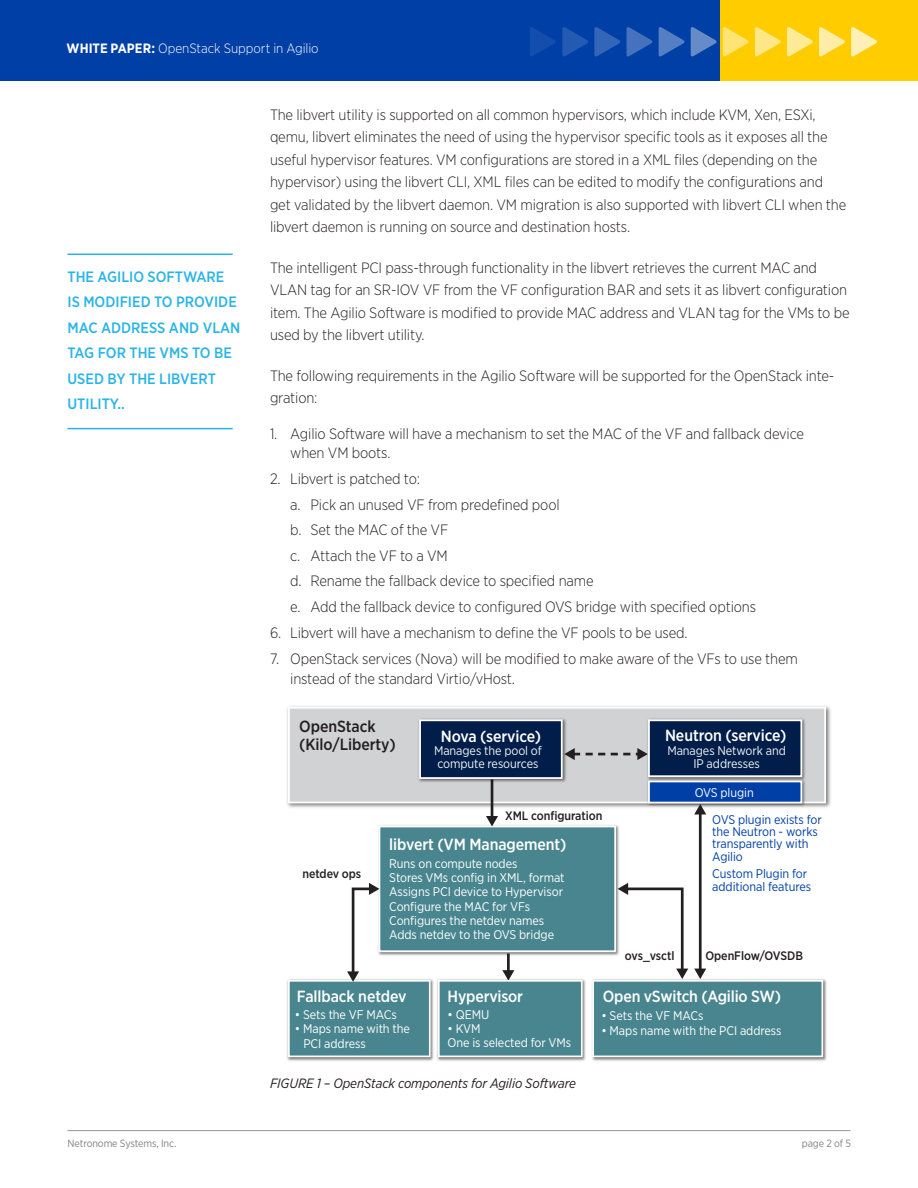
<style>
.page{position:relative;width:918px;height:1188px;background:#fff}
.page>*{position:absolute;margin:0;border:0;box-sizing:border-box;transform-origin:0 0}
.t1{font:500 16.2px "Gotham Narrow";letter-spacing:-.005em;color:#fff}
.t2{font:500 16.2px/18px "Gotham Narrow";letter-spacing:-.005em;color:#231f20}
._01_Heading_1{font:300 15px/22.5px "Gotham Narrow";letter-spacing:-.01em;color:#231f20}
._02_Sidebar_Callout{font:500 15px/25.5px "Gotham Narrow";color:#2ab4e6}
._01_Body{font:italic 13.5px "Gotham Narrow";letter-spacing:-.01em;color:#231f20}
.t3{font:300 13.5px "Gotham Narrow";color:#fff}
.t4{font:12.6px/14.4px "Gotham Narrow";letter-spacing:-.005em;color:#fff}
.t5{font:12.6px/12.3px "Gotham Narrow";letter-spacing:-.005em;color:#0040a6}
.t6{font:12.6px/12.6px "Gotham Narrow";letter-spacing:-.005em;color:#f2f3f4}
.t7{font:500 12.3px "Gotham Narrow";letter-spacing:-.005em;color:#231f20}
._00_Page_No{font:10.5px "Gotham Narrow";letter-spacing:-.01em;color:#808285}
.s1{font-weight:700}
</style>
<div class="page">
<div style="left:719px;top:0;width:199px;height:81px;background:#fc0"></div>
<div style="left:0;top:0;width:719px;height:81px;background:#0040a6"></div>
<svg style="left:851px;top:27px;width:26px;height:29px"></svg>
<svg style="left:819px;top:27px;width:26px;height:29px"></svg>
<svg style="left:787px;top:27px;width:26px;height:29px"></svg>
<svg style="left:755px;top:27px;width:26px;height:29px"></svg>
<svg style="left:723px;top:27px;width:26px;height:29px"></svg>
<svg style="left:691px;top:27px;width:26px;height:29px"></svg>
<svg style="left:659px;top:27px;width:25px;height:29px"></svg>
<svg style="left:627px;top:27px;width:25px;height:29px"></svg>
<svg style="left:594px;top:27px;width:26px;height:29px"></svg>
<svg style="left:562px;top:27px;width:26px;height:29px"></svg>
<svg style="left:530px;top:27px;width:25px;height:29px"></svg>
<hr style="left:68px;top:1130px;width:782px;height:1px;background:#939598">
<img style="left:378px;top:825px;width:241px;height:131px">
<div style="left:379px;top:826px;width:236px;height:125px;background:#48858e"></div>
<div style="left:379px;top:826px;width:237px;height:126px;border:2px solid #fff"></div>
<img style="left:287px;top:706px;width:544px;height:105px">
<div style="left:289px;top:708px;width:536px;height:95px;background:#d1d2d4"></div>
<div style="left:288px;top:707px;width:538px;height:96px;border:2px solid #fff"></div>
<hr style="left:491px;top:780px;width:2px;height:38px;background:#231f20">
<svg style="left:486px;top:816px;width:12px;height:10px"></svg>
<hr style="left:507px;top:954px;width:3px;height:18px;background:#231f20">
<svg style="left:502px;top:970px;width:12px;height:8px"></svg>
<hr style="left:699px;top:813px;width:3px;height:157px;background:#231f20">
<svg style="left:694px;top:809px;width:12px;height:6px"></svg>
<svg style="left:694px;top:969px;width:12px;height:9px"></svg>
<svg style="left:568px;top:748px;width:77px;height:12px"></svg>
<img style="left:418px;top:718px;width:150px;height:66px">
<div style="left:420px;top:720px;width:142px;height:58px;background:#001e49"></div>
<div style="left:419px;top:719px;width:144px;height:60px;border:2px solid #fff"></div>
<img style="left:645px;top:718px;width:160px;height:60px">
<div style="left:649px;top:720px;width:152px;height:56px;background:#001e49"></div>
<div style="left:648px;top:719px;width:154px;height:58px;border:2px solid #fff"></div>
<img style="left:287px;top:978px;width:299px;height:83px">
<div style="left:289px;top:981px;width:141px;height:75px;background:#48858e"></div>
<div style="left:288px;top:980px;width:143px;height:77px;border:2px solid #fff"></div>
<img style="left:645px;top:778px;width:163px;height:31px">
<div style="left:649px;top:781px;width:152px;height:22px;background:#0040a6"></div>
<div style="left:648px;top:781px;width:154px;height:22px;border:2px solid #fff"></div>
<div style="left:439px;top:981px;width:143px;height:75px;background:#48858e"></div>
<div style="left:438px;top:980px;width:145px;height:77px;border:2px solid #fff"></div>
<img style="left:592px;top:978px;width:235px;height:83px">
<div style="left:593px;top:981px;width:229px;height:75px;background:#48858e"></div>
<div style="left:592px;top:980px;width:231px;height:77px;border:2px solid #fff"></div>
<svg style="left:347px;top:883px;width:32px;height:99px"></svg>
<svg style="left:618px;top:883px;width:70px;height:96px"></svg>
<hr style="left:68px;top:253px;width:165px;height:2px;background:#2ab4e6">
<hr style="left:68px;top:428px;width:165px;height:1px;background:#2ab4e6">
<p class="t3" style="left:67px;top:40px;width:254px"><span class="s1">WHITE PAPER:</span> OpenStack Support in Agilio</p>
<p class="_02_Sidebar_Callout" style="left:68px;top:264px;width:175px">THE AGILIO SOFTWARE<br>IS MODIFIED TO PROVIDE<br>MAC ADDRESS AND VLAN<br>TAG FOR THE VMS TO BE<br>USED BY THE LIBVERT<br>UTILITY..</p>
<p class="_01_Heading_1" style="left:270px;top:103px;width:578px">The libvert utility is supported on all common hypervisors, which include KVM, Xen, ESXi, qemu, libvert eliminates the need of using the hypervisor specific tools as it exposes all the useful hypervisor features. VM configurations are stored in a XML files (depending on the hypervisor) using the libvert CLI, XML files can be edited to modify the configurations and get validated by the libvert daemon. VM migration is also supported with libvert CLI when the libvert daemon is running on source and destination hosts.</p>
<p class="_01_Heading_1" style="left:270px;top:256px;width:581px">The intelligent PCI pass-through functionality in the libvert retrieves the current MAC and VLAN tag for an SR-IOV VF from the VF configuration BAR and sets it as libvert configuration item. The Agilio Software is modified to provide MAC address and VLAN tag for the VMs to be used by the libvert utility.</p>
<p class="_01_Heading_1" style="left:270px;top:364px;width:566px">The following requirements in the Agilio Software will be supported for the OpenStack inte&shy;gration:</p>
<p class="_01_Heading_1" style="left:290px;top:423px;width:515px;line-height:19.5px;text-indent:-20px">1. Agilio Software will have a mechanism to set the MAC of the VF and fallback device when VM boots.</p>
<p class="_01_Heading_1" style="left:270px;top:468px;width:151px">2. Libvert is patched to:</p>
<p class="_01_Heading_1" style="left:290px;top:493px;width:271px">a. Pick an unused VF from predefined pool</p>
<p class="_01_Heading_1" style="left:290px;top:519px;width:160px">b. Set the MAC of the VF</p>
<p class="_01_Heading_1" style="left:290px;top:544px;width:159px">c. Attach the VF to a VM</p>
<p class="_01_Heading_1" style="left:290px;top:570px;width:305px">d. Rename the fallback device to specified name</p>
<p class="_01_Heading_1" style="left:290px;top:595px;width:467px">e. Add the fallback device to configured OVS bridge with specified options</p>
<p class="_01_Heading_1" style="left:270px;top:621px;width:419px">6. Libvert will have a mechanism to define the VF pools to be used.</p>
<p class="_01_Heading_1" style="left:290px;top:649px;width:509px;line-height:19.5px;text-indent:-20px">7. OpenStack services (Nova) will be modified to make aware of the VFs to use them instead of the standard Virtio/vHost.</p>
<p class="t2" style="left:299px;top:717px;width:98px">OpenStack (Kilo/Liberty)</p>
<p class="t1" style="left:665px;top:725px;width:123px">Neutron (service)</p>
<p class="t1" style="left:441px;top:726px;width:102px">Nova (service)</p>
<p class="t6" style="left:434px;top:744px;width:109px">Manages the pool of compute resources</p>
<p class="t6" style="left:667px;top:744px;width:120px;text-align:center">Manages Network and<br>IP addresses</p>
<p class="t4" style="left:695px;top:785px;width:61px">OVS plugin</p>
<p class="t7" style="left:302px;top:866px;width:60px">netdev ops</p>
<p class="t7" style="left:505px;top:808px;width:99px">XML configuration</p>
<p class="t1" style="left:389px;top:834px;width:179px">libvert (VM Management)</p>
<p class="t4" style="left:389px;top:856px;width:177px">Runs on compute nodes<br>Stores VMs config in XML, format<br>Assigns PCI device to Hypervisor<br>Configure the MAC for VFs<br>Configures the netdev names<br>Adds netdev to the OVS bridge</p>
<p class="t5" style="left:712px;top:813px;width:111px">OVS plugin exists for the Neutron - works transparently with<br>Agilio</p>
<p class="t5" style="left:712px;top:868px;width:100px">Custom Plugin for additional features</p>
<p class="t7" style="left:625px;top:948px;width:51px">ovs_vsctl</p>
<p class="t7" style="left:705px;top:948px;width:99px">OpenFlow/OVSDB</p>
<p class="t1" style="left:297px;top:986px;width:111px">Fallback netdev</p>
<p class="t1" style="left:448px;top:986px;width:77px">Hypervisor</p>
<p class="t1" style="left:603px;top:986px;width:180px">Open vSwitch (Agilio SW)</p>
<p class="t4" style="left:295px;top:1007px;width:104px">• Sets the VF MACs</p>
<p class="t4" style="left:303px;top:1021px;width:108px;text-indent:-9px">• Maps name with the<br>PCI address</p>
<p class="t4" style="left:448px;top:1007px;width:43px">• QEMU</p>
<p class="t4" style="left:448px;top:1021px;width:125px">• KVM<br>One is selected for VMs</p>
<p class="t4" style="left:601px;top:1008px;width:104px">• Sets the VF MACs</p>
<p class="t4" style="left:601px;top:1023px;width:182px">• Maps name with the PCI address</p>
<p class="_01_Body" style="left:270px;top:1075px;width:308px">FIGURE 1 – OpenStack components for Agilio Software</p>
<p class="_00_Page_No" style="left:68px;top:1137px;width:110px">Netronome Systems, Inc.</p>
<p class="_00_Page_No" style="left:802px;top:1137px;width:51px">page 2 of 5</p>
</div>
